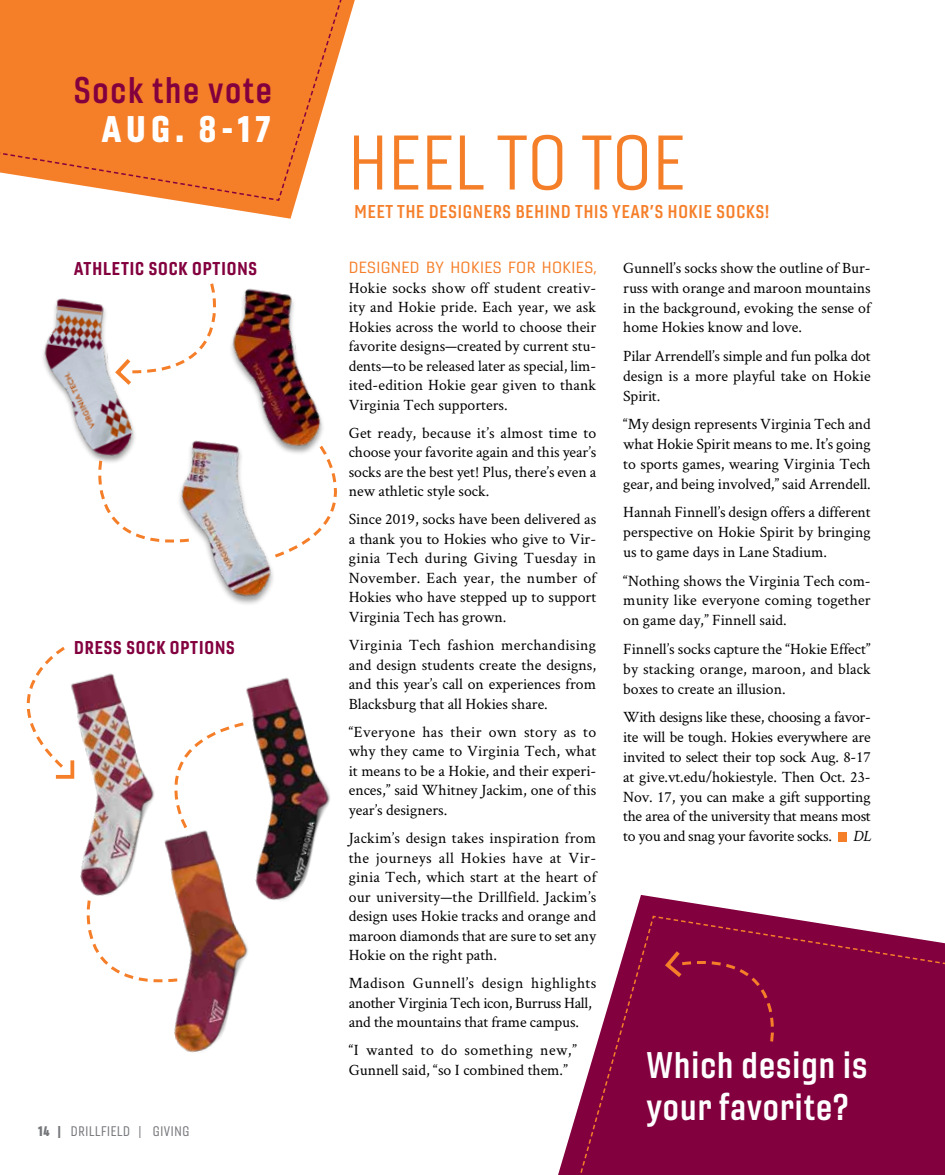
<style>
.page{position:relative;width:945px;height:1175px;background:#fff}
.page>*{position:absolute;margin:0;border:0;box-sizing:border-box;transform-origin:0 0}
.t1{font:75px "Gineso Con Boo";letter-spacing:.02em;color:#f57e29}
.t2{font:36px/42.3px "Gineso Con Dem";letter-spacing:.03em;color:#fff}
.t3{font:36px "Gineso Con Dem";letter-spacing:.05em;color:#83003f}
.t4{font:36px "Gineso Con Bla";color:#fff}
.t5{font:18px "Gineso Con Dem";letter-spacing:.05em;color:#f57e29}
.t6{font:18px "Gineso Con Bol";letter-spacing:.05em;color:#83003f}
.t7{font:15.75px/19.5px "Crimson Text";color:#000;text-align:justify}
.t8{font:expanded 15.75px "Gineso";letter-spacing:.025em;color:#f57e29}
.t9{font:italic 15.75px "Crimson Text";color:#000}
.t10{font:13.5px "Gineso Con Reg";letter-spacing:.05em;color:#76777b}
.s1{font-family:"Gineso Con Bla"}
.s2{font-family:"Gineso Con Bla";font-size:12px}
.s3{font-size:12px}
</style>
<div class="page">
<div style="left:838px;top:832px;width:9px;height:9px;background:#f57e29"></div>
<img style="left:76px;top:673px;width:64px;height:223px">
<img style="left:164px;top:830px;width:84px;height:223px">
<img style="left:235px;top:677px;width:95px;height:231px">
<img style="left:43px;top:298px;width:91px;height:160px">
<img style="left:238px;top:288px;width:84px;height:155px">
<div style="left:177px;top:440px;width:99px;height:166px;background:#000;opacity:.4"></div>
<img style="left:177px;top:438px;width:94px;height:164px">
<svg style="left:186px;top:0;width:169px;height:219px"></svg>
<svg style="left:558px;top:895px;width:203px;height:279px"></svg>
<svg style="left:0;top:0;width:349px;height:202px;background:#f58b40"></svg>
<svg style="left:573px;top:915px;width:370px;height:259px;background:#8f1850"></svg>
<svg style="left:86px;top:897px;width:95px;height:93px"></svg>
<svg style="left:94px;top:458px;width:98px;height:93px"></svg>
<svg style="left:140px;top:720px;width:107px;height:110px"></svg>
<svg style="left:272px;top:443px;width:65px;height:117px"></svg>
<svg style="left:26px;top:647px;width:50px;height:132px"></svg>
<svg style="left:112px;top:283px;width:126px;height:106px"></svg>
<h2 class="t3" style="left:74px;top:67px;width:199px">Sock the vote</h2>
<h2 class="t4" style="left:102px;top:106px;width:170px">AUG. 8-17</h2>
<p class="t6" style="left:74px;top:257px;width:184px">ATHLETIC SOCK OPTIONS</p>
<p class="t6" style="left:74px;top:635px;width:162px">DRESS SOCK OPTIONS</p>
<p class="t10" style="left:38px;top:1122px;width:153px"><span class="s1">14</span> <span class="s2">|</span> DRILLFIELD <span class="s3">|</span> GIVING</p>
<h1 class="t1" style="left:349px;top:117px;width:338px">HEEL TO TOE</h1>
<p class="t5" style="left:355px;top:200px;width:416px">MEET THE DESIGNERS BEHIND THIS YEAR’S HOKIE SOCKS!</p>
<p class="t8" style="left:349px;top:258px;width:250px">DESIGNED BY HOKIES FOR HOKIES,</p>
<p class="t7" style="left:349px;top:277px;width:249px">Hokie socks show off student creativ&shy;ity and Hokie pride. Each year, we ask Hokies across the world to choose their favorite designs—created by current stu&shy;dents—to be released later as special, lim&shy;ited-edition Hokie gear given to thank Virginia Tech supporters.</p>
<p class="t7" style="left:349px;top:422px;width:249px">Get ready, because it’s almost time to choose your favorite again and this year’s socks are the best yet! Plus, there’s even a new athletic style sock.</p>
<p class="t7" style="left:349px;top:509px;width:249px">Since 2019, socks have been delivered as a thank you to Hokies who give to Vir&shy;ginia Tech during Giving Tuesday in November. Each year, the number of Hokies who have stepped up to support Virginia Tech has grown.</p>
<p class="t7" style="left:349px;top:635px;width:249px">Virginia Tech fashion merchandising and design students create the designs, and this year’s call on experiences from Blacksburg that all Hokies share.</p>
<p class="t7" style="left:349px;top:721px;width:249px">“Everyone has their own story as to why they came to Virginia Tech, what it means to be a Hokie, and their experi&shy;ences,” said Whitney Jackim, one of this year’s designers.</p>
<p class="t7" style="left:349px;top:827px;width:249px">Jackim’s design takes inspiration from the journeys all Hokies have at Vir&shy;ginia Tech, which start at the heart of our university—the Drillfield. Jackim’s design uses Hokie tracks and orange and maroon diamonds that are sure to set any Hokie on the right path.</p>
<p class="t7" style="left:349px;top:972px;width:249px;text-align:left">Madison Gunnell’s design highlights another Virginia Tech icon, Burruss Hall, and the mountains that frame campus.</p>
<p class="t7" style="left:349px;top:1040px;width:230px">“I wanted to do something new,”<br>Gunnell said, “so I combined them.”</p>
<p class="t7" style="left:623px;top:257px;width:249px">Gunnell’s socks show the outline of Bur&shy;russ with orange and maroon mountains in the background, evoking the sense of home Hokies know and love.</p>
<p class="t7" style="left:623px;top:345px;width:249px">Pilar Arrendell’s simple and fun polka dot design is a more playful take on Hokie Spirit.</p>
<p class="t7" style="left:623px;top:413px;width:249px">“My design represents Virginia Tech and what Hokie Spirit means to me. It’s going to sports games, wearing Virginia Tech gear, and being involved,” said Arrendell.</p>
<p class="t7" style="left:623px;top:502px;width:249px">Hannah Finnell’s design offers a different perspective on Hokie Spirit by bringing us to game days in Lane Stadium.</p>
<p class="t7" style="left:623px;top:570px;width:249px">“Nothing shows the Virginia Tech com&shy;munity like everyone coming together on game day,” Finnell said.</p>
<p class="t7" style="left:623px;top:638px;width:249px">Finnell’s socks capture the “Hokie Effect” by stacking orange, maroon, and black boxes to create an illusion.</p>
<p class="t7" style="left:623px;top:706px;width:249px">With designs like these, choosing a favor&shy;ite will be tough. Hokies everywhere are invited to select their top sock Aug. 8-17 at give.vt.edu/hokiestyle. Then Oct. 23- Nov. 17, you can make a gift supporting the area of the university that means most to you and snag your favorite socks.</p>
<p class="t9" style="left:853px;top:827px;width:19px">DL</p>
<h2 class="t2" style="left:647px;top:1043px;width:222px">Which design is your favorite?</h2>
</div>
